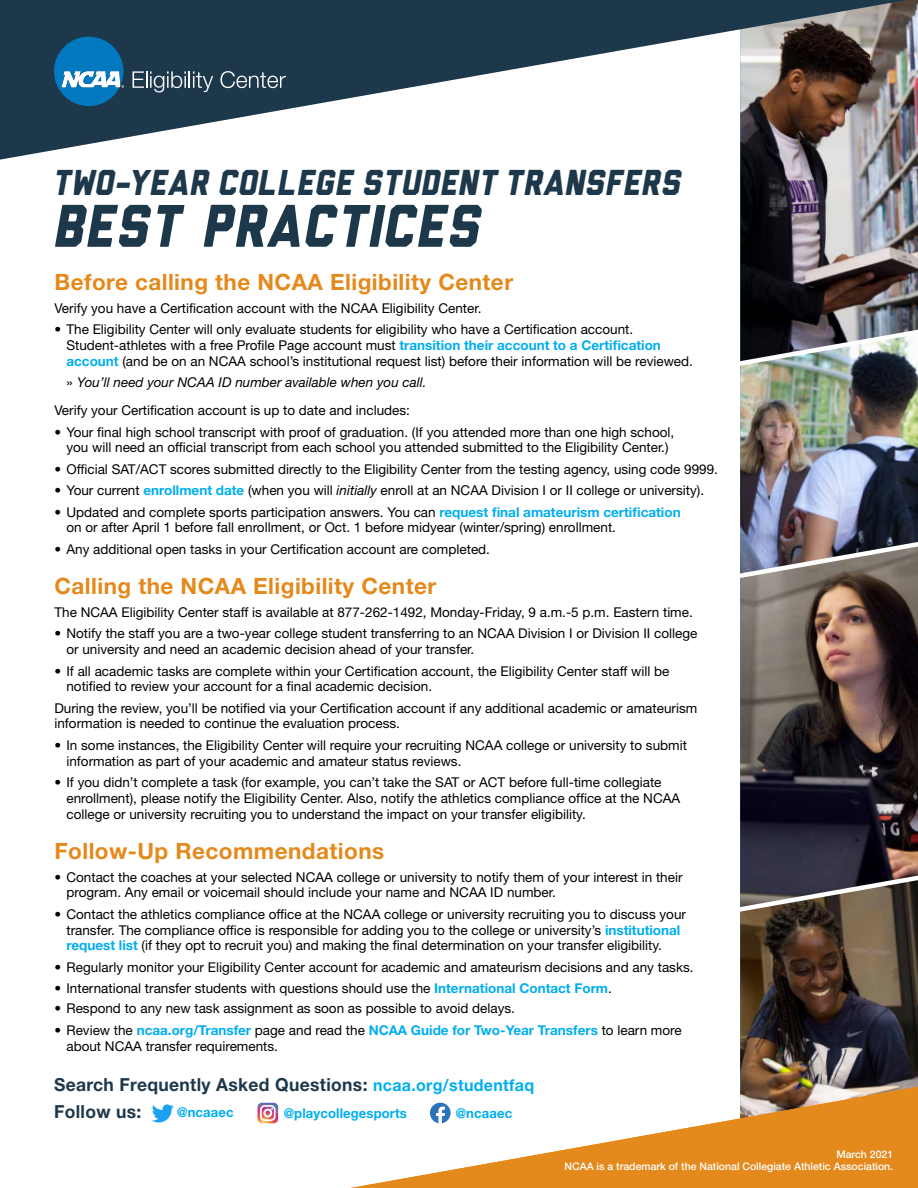
<style>
.page{position:relative;width:918px;height:1188px;background:#fff}
.page>*{position:absolute;margin:0;border:0;box-sizing:border-box;transform-origin:0 0}
.t1{font:italic 60px "Liberator";color:#1e384b}
.t2{font:italic 36px "Liberator";color:#1e384b}
.t3{font:700 22.5px "Helvetica Neue LT Std";letter-spacing:.02em;color:#e4891b}
.t4{font:700 18px/27.8px "Helvetica Neue LT Std";letter-spacing:.02em;color:#1e384b}
.t5{font:13.5px/15.8px "Helvetica Neue LT Std";color:#000}
.t6{font:700 13.5px "Helvetica Neue LT Std";letter-spacing:.01em;color:#00aeef}
.t7{font:500 10.5px/12px "Helvetica Neue LT Std";color:#fff;text-align:right}
.s1{font-weight:700;color:#00aeef}
.s2{font-style:italic}
.s3{font-size:16.5px;color:#00aeef}
</style>
<div class="page">
<img style="left:740px;top:0;width:178px;height:304px">
<img style="left:740px;top:921px;width:178px;height:166px">
<img style="left:740px;top:585px;width:178px;height:267px">
<svg style="left:740px;top:852px;width:178px;height:69px;background:#52494a"></svg>
<img style="left:740px;top:304px;width:178px;height:281px">
<svg style="left:258px;top:1103px;width:20px;height:20px"></svg>
<svg style="left:152px;top:1104px;width:22px;height:19px"></svg>
<svg style="left:0;top:0;width:907px;height:160px;fill:#1e384b"></svg>
<svg style="left:133px;top:71px;width:80px;height:21px;background:#536775"></svg>
<svg style="left:220px;top:71px;width:66px;height:17px"></svg>
<svg style="left:54px;top:37px;width:70px;height:69px;background:#297cae"></svg>
<svg style="left:350px;top:1087px;width:568px;height:101px;fill:#e4891f"></svg>
<h2 class="t2" style="left:51px;top:170px;width:636px">TWO-YEAR COLLEGE STUDENT TRANSFERS</h2>
<h1 class="t1" style="left:51px;top:205px;width:438px">BEST PRACTICES</h1>
<h3 class="t3" style="left:54px;top:268px;width:460px">Before calling the NCAA Eligibility Center</h3>
<p class="t5" style="left:54px;top:300px;width:429px">Verify you have a Certification account with the NCAA Eligibility Center.</p>
<p class="t5" style="left:66px;top:321px;width:628px;text-indent:-12px">• The Eligibility Center will only evaluate students for eligibility who have a Certification account.<br>Student-athletes with a free Profile Page account must <span class="s1">transition their account to a Certification account</span> (and be on an NCAA school’s institutional request list) before their information will be reviewed.</p>
<p class="t5" style="left:54px;top:368px;width:374px;line-height:28.2px;text-indent:12px">» <span class="s2">You’ll need your NCAA ID number available when you call.<br></span>Verify your Certification account is up to date and includes:</p>
<p class="t5" style="left:54px;top:424px;width:621px;text-align:center">• Your final high school transcript with proof of graduation. (If you attended more than one high school, you will need an official transcript from each school you attended submitted to the Eligibility Center.)</p>
<p class="t5" style="left:54px;top:461px;width:665px">• Official SAT/ACT scores submitted directly to the Eligibility Center from the testing agency, using code 9999.</p>
<p class="t5" style="left:54px;top:482px;width:651px">• Your current <span class="s1">enrollment date</span> (when you will <span class="s2">initially</span> enroll at an NCAA Division I or II college or university).</p>
<p class="t5" style="left:66px;top:504px;width:616px;text-indent:-12px">• Updated and complete sports participation answers. You can <span class="s1">request final amateurism certification </span>on or after April 1 before fall enrollment, or Oct. 1 before midyear (winter/spring) enrollment.</p>
<p class="t5" style="left:54px;top:541px;width:437px">• Any additional open tasks in your Certification account are completed.</p>
<h3 class="t3" style="left:54px;top:572px;width:383px">Calling the NCAA Eligibility Center</h3>
<p class="t5" style="left:54px;top:604px;width:640px">The NCAA Eligibility Center staff is available at 877-262-1492, Monday-Friday, 9 a.m.-5 p.m. Eastern time.</p>
<p class="t5" style="left:66px;top:625px;width:633px;text-indent:-12px">• Notify the staff you are a two-year college student transferring to an NCAA Division I or Division II college or university and need an academic decision ahead of your transfer.</p>
<p class="t5" style="left:66px;top:663px;width:605px;text-indent:-12px">• If all academic tasks are complete within your Certification account, the Eligibility Center staff will be notified to review your account for a final academic decision.</p>
<p class="t5" style="left:54px;top:700px;width:644px">During the review, you’ll be notified via your Certification account if any additional academic or amateurism information is needed to continue the evaluation process.</p>
<p class="t5" style="left:66px;top:737px;width:622px;text-indent:-12px">• In some instances, the Eligibility Center will require your recruiting NCAA college or university to submit information as part of your academic and amateur status reviews.</p>
<p class="t5" style="left:66px;top:774px;width:615px;text-indent:-12px">• If you didn’t complete a task (for example, you can’t take the SAT or ACT before full-time collegiate enrollment), please notify the Eligibility Center. Also, notify the athletics compliance office at the NCAA college or university recruiting you to understand the impact on your transfer eligibility.</p>
<h3 class="t3" style="left:54px;top:837px;width:331px">Follow-Up Recommendations</h3>
<p class="t5" style="left:66px;top:869px;width:618px;text-indent:-12px">• Contact the coaches at your selected NCAA college or university to notify them of your interest in their program. Any email or voicemail should include your name and NCAA ID number.</p>
<p class="t5" style="left:66px;top:906px;width:621px;text-indent:-12px">• Contact the athletics compliance office at the NCAA college or university recruiting you to discuss your transfer. The compliance office is responsible for adding you to the college or university’s <span class="s1">institutional request list</span> (if they opt to recruit you) and making the final determination on your transfer eligibility.</p>
<p class="t5" style="left:54px;top:959px;width:641px">• Regularly monitor your Eligibility Center account for academic and amateurism decisions and any tasks.</p>
<p class="t5" style="left:54px;top:980px;width:559px">• International transfer students with questions should use the <span class="s1">International Contact Form</span>.</p>
<p class="t5" style="left:54px;top:1001px;width:462px">• Respond to any new task assignment as soon as possible to avoid delays.</p>
<p class="t5" style="left:66px;top:1022px;width:617px;text-indent:-12px">• Review the <span class="s1">ncaa.org/Transfer</span> page and read the <span class="s1">NCAA Guide for Two-Year Transfers</span> to learn more about NCAA transfer requirements.</p>
<h3 class="t4" style="left:54px;top:1070px;width:482px">Search Frequently Asked Questions: <span class="s3">ncaa.org/studentfaq<br></span>Follow us:</h3>
<p class="t6" style="left:177px;top:1104px;width:58px">@ncaaec</p>
<p class="t6" style="left:284px;top:1105px;width:125px">@playcollegesports</p>
<p class="t6" style="left:456px;top:1105px;width:58px">@ncaaec</p>
<p class="t7" style="left:565px;top:1148px;width:330px">March 2021<br>NCAA is a trademark of the National Collegiate Athletic Association.</p>
</div>
